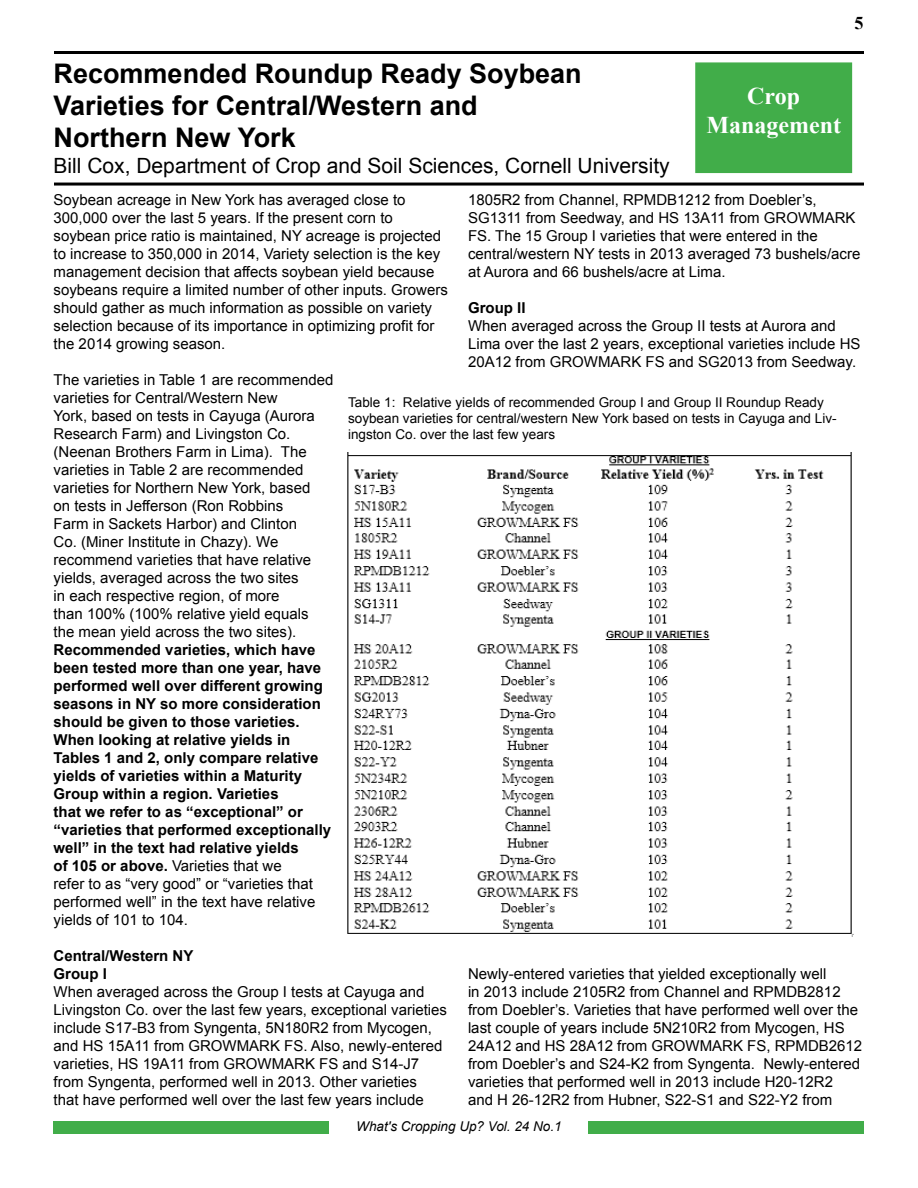
<style>
.page{position:relative;width:918px;height:1188px;background:#fff}
.page>*{position:absolute;margin:0;border:0;box-sizing:border-box;transform-origin:0 0}
.t1{font:700 27px/32.4px "Arial";color:#000}
.t2{font:700 24px/28.8px "Times New Roman";color:#fff;text-align:center}
.t3{font:21px "Arial";color:#000}
.t4{font:700 18px "Times New Roman";color:#000}
.t5{font:15px/18px "Arial";color:#000}
.t6{font:700 15px/18px "Arial";color:#000}
.t7{font:13.5px/16.2px "Arial";color:#000}
.t8{font:italic 13.5px "Arial";color:#000}
.s1{font-weight:400}
</style>
<div class="page">
<div style="left:695px;top:62px;width:157px;height:111px;background:#41ad49;border:2px solid #41ad49"></div>
<hr style="left:54px;top:183px;width:810px;height:3px;background:#000">
<hr style="left:54px;top:51px;width:810px;height:3px;background:#000">
<div style="left:588px;top:1121px;width:276px;height:13px;background:#41ad49"></div>
<div style="left:54px;top:1121px;width:275px;height:13px;background:#41ad49"></div>
<img style="left:347px;top:453px;width:506px;height:484px">
<h1 class="t1" style="left:54px;top:58px;width:530px">Recommended Roundup Ready Soybean<br>Varieties for Central/Western and<br>Northern New York</h1>
<h3 class="t3" style="left:54px;top:151px;width:618px">Bill Cox, Department of Crop and Soil Sciences, Cornell University</h3>
<p class="t4" style="left:855px;top:11px;width:10px">5</p>
<h2 class="t2" style="left:706px;top:81px;width:136px">Crop<br>Management</h2>
<p class="t5" style="left:54px;top:191px;width:396px">Soybean acreage in New York has averaged close to 300,000 over the last 5 years. If the present corn to soybean price ratio is maintained, NY acreage is projected to increase to 350,000 in 2014, Variety selection is the key management decision that affects soybean yield because soybeans require a limited number of other inputs. Growers should gather as much information as possible on variety selection because of its importance in optimizing profit for the 2014 growing season.</p>
<p class="t5" style="left:54px;top:371px;width:281px">The varieties in Table 1 are recommended varieties for Central/Western New<br>York, based on tests in Cayuga (Aurora Research Farm) and Livingston Co. (Neenan Brothers Farm in Lima). The varieties in Table 2 are recommended varieties for Northern New York, based<br>on tests in Jefferson (Ron Robbins<br>Farm in Sackets Harbor) and Clinton<br>Co. (Miner Institute in Chazy). We recommend varieties that have relative yields, averaged across the two sites<br>in each respective region, of more<br>than 100% (100% relative yield equals<br>the mean yield across the two sites).</p>
<p class="t6" style="left:54px;top:642px;width:279px">Recommended varieties, which have been tested more than one year, have performed well over different growing seasons in NY so more consideration should be given to those varieties.<br>When looking at relative yields in Tables 1 and 2, only compare relative yields of varieties within a Maturity Group within a region. Varieties<br>that we refer to as “exceptional” or “varieties that performed exceptionally well” in the text had relative yields<br>of 105 or above. <span class="s1">Varieties that we<br>refer to as “very good” or “varieties that performed well” in the text have relative yields of 101 to 104.</span></p>
<p class="t6" style="left:54px;top:948px;width:141px">Central/Western NY<br>Group I</p>
<p class="t5" style="left:54px;top:983px;width:395px">When averaged across the Group I tests at Cayuga and Livingston Co. over the last few years, exceptional varieties include S17-B3 from Syngenta, 5N180R2 from Mycogen, and HS 15A11 from GROWMARK FS. Also, newly-entered varieties, HS 19A11 from GROWMARK FS and S14-J7 from Syngenta, performed well in 2013. Other varieties<br>that have performed well over the last few years include</p>
<p class="t5" style="left:468px;top:191px;width:394px">1805R2 from Channel, RPMDB1212 from Doebler’s, SG1311 from Seedway, and HS 13A11 from GROWMARK FS. The 15 Group I varieties that were entered in the central/western NY tests in 2013 averaged 73 bushels/acre at Aurora and 66 bushels/acre at Lima.</p>
<p class="t6" style="left:468px;top:300px;width:59px">Group II</p>
<p class="t5" style="left:468px;top:317px;width:394px">When averaged across the Group II tests at Aurora and<br>Lima over the last 2 years, exceptional varieties include HS<br>20A12 from GROWMARK FS and SG2013 from Seedway.</p>
<p class="t7" style="left:348px;top:394px;width:490px">Table 1: Relative yields of recommended Group I and Group II Roundup Ready soybean varieties for central/western New York based on tests in Cayuga and Liv&shy;ingston Co. over the last few years</p>
<p class="t5" style="left:468px;top:965px;width:396px">Newly-entered varieties that yielded exceptionally well<br>in 2013 include 2105R2 from Channel and RPMDB2812 from Doebler’s. Varieties that have performed well over the last couple of years include 5N210R2 from Mycogen, HS 24A12 and HS 28A12 from GROWMARK FS, RPMDB2612 from Doebler’s and S24-K2 from Syngenta. Newly-entered varieties that performed well in 2013 include H20-12R2<br>and H 26-12R2 from Hubner, S22-S1 and S22-Y2 from</p>
<p class="t8" style="left:356px;top:1118px;width:207px">What's Cropping Up? Vol. 24 No.1</p>
</div>
